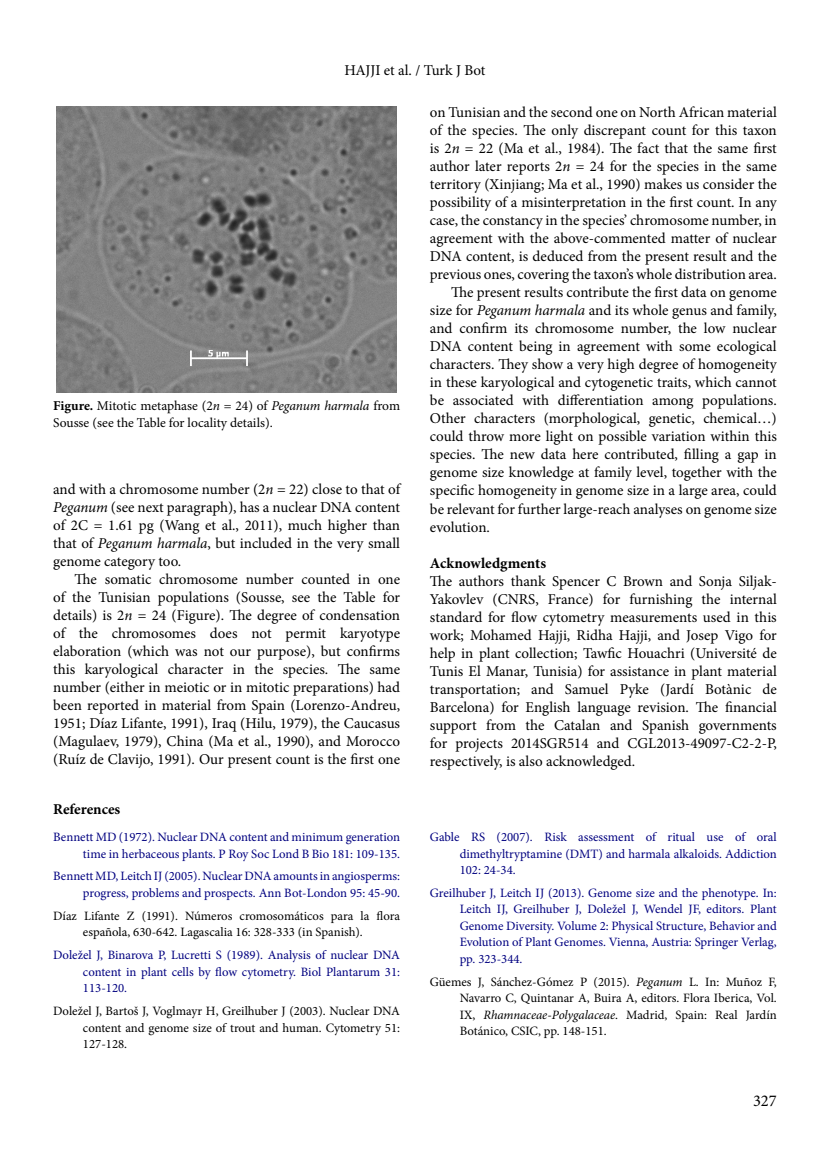
<style>
.page{position:relative;width:830px;height:1170px;background:#fff}
.page>*{position:absolute;margin:0;border:0;box-sizing:border-box;transform-origin:0 0}
.t1{font:16.5px "Minion Pro";color:#000}
.t2{font:15px/18px "Minion Pro";color:#000;text-align:justify}
.t3{font:700 15px "Minion Pro";color:#000}
.t4{font:13.5px/16.5px "Minion Pro";letter-spacing:-.005em;color:#000}
.t5{font:12.75px/16.5px "Minion Pro";color:#000080;text-align:justify}
.t6{font:12.75px/16.5px "Minion Pro";color:#000;text-align:justify}
.s1{font-weight:700}
.s2{font-style:italic}
</style>
<div class="page">
<img style="left:56px;top:106px;width:340px;height:286px">
<p class="t2" style="left:344px;top:61px;width:142px">HAJJI et al. / Turk J Bot</p>
<p class="t4" style="left:53px;top:397px;width:348px"><span class="s1">Figure.</span> Mitotic metaphase (2<span class="s2">n</span> = 24) of <span class="s2">Peganum harmala</span> from<br>Sousse (see the Table for locality details).</p>
<p class="t2" style="left:53px;top:480px;width:348px">and with a chromosome number (2<span class="s2">n</span> = 22) close to that of <span class="s2">Peganum</span> (see next paragraph), has a nuclear DNA content of 2C = 1.61 pg (Wang et al., 2011), much higher than that of <span class="s2">Peganum harmala</span>, but included in the very small genome category too.</p>
<p class="t2" style="left:53px;top:570px;width:348px;text-indent:21px">The somatic chromosome number counted in one of the Tunisian populations (Sousse, see the Table for details) is 2<span class="s2">n</span> = 24 (Figure). The degree of condensation of the chromosomes does not permit karyotype elaboration (which was not our purpose), but confirms this karyological character in the species. The same number (either in meiotic or in mitotic preparations) had been reported in material from Spain (Lorenzo-Andreu, 1951; Díaz Lifante, 1991), Iraq (Hilu, 1979), the Caucasus (Magulaev, 1979), China (Ma et al., 1990), and Morocco (Ruíz de Clavijo, 1991). Our present count is the first one</p>
<p class="t3" style="left:53px;top:798px;width:69px">References</p>
<p class="t5" style="left:53px;top:828px;width:348px;text-align:right">Bennett MD (1972). Nuclear DNA content and minimum generation time in herbaceous plants. P Roy Soc Lond B Bio 181: 109-135.</p>
<p class="t5" style="left:53px;top:868px;width:348px;text-align:right">Bennett MD, Leitch IJ (2005). Nuclear DNA amounts in angiosperms: progress, problems and prospects. Ann Bot-London 95: 45-90.</p>
<p class="t6" style="left:53px;top:907px;width:348px;text-align:center">Díaz Lifante Z (1991). Números cromosomáticos para la flora española, 630-642. Lagascalia 16: 328-333 (in Spanish).</p>
<p class="t5" style="left:83px;top:946px;width:318px;text-indent:-30px">Doležel J, Binarova P, Lucretti S (1989). Analysis of nuclear DNA content in plant cells by flow cytometry. Biol Plantarum 31:<br>113-120.</p>
<p class="t6" style="left:83px;top:1002px;width:318px;text-indent:-30px">Doležel J, Bartoš J, Voglmayr H, Greilhuber J (2003). Nuclear DNA content and genome size of trout and human. Cytometry 51:<br>127-128.</p>
<p class="t2" style="left:429px;top:103px;width:348px">on Tunisian and the second one on North African material</p>
<p class="t2" style="left:429px;top:121px;width:348px">of the species. The only discrepant count for this taxon</p>
<p class="t2" style="left:429px;top:139px;width:348px">is 2<span class="s2">n</span> = 22 (Ma et al., 1984). The fact that the same first</p>
<p class="t2" style="left:429px;top:157px;width:348px">author later reports 2<span class="s2">n</span> = 24 for the species in the same</p>
<p class="t2" style="left:429px;top:175px;width:348px">territory (Xinjiang; Ma et al., 1990) makes us consider the</p>
<p class="t2" style="left:429px;top:193px;width:348px">possibility of a misinterpretation in the first count. In any</p>
<p class="t2" style="left:429px;top:211px;width:348px">case, the constancy in the species’ chromosome number, in</p>
<p class="t2" style="left:429px;top:229px;width:348px">agreement with the above-commented matter of nuclear</p>
<p class="t2" style="left:429px;top:247px;width:348px">DNA content, is deduced from the present result and the</p>
<p class="t2" style="left:429px;top:265px;width:348px">previous ones, covering the taxon’s whole distribution area.</p>
<p class="t2" style="left:451px;top:283px;width:327px">The present results contribute the first data on genome</p>
<p class="t2" style="left:429px;top:301px;width:348px">size for <span class="s2">Peganum harmala</span> and its whole genus and family,</p>
<p class="t2" style="left:429px;top:319px;width:348px">and confirm its chromosome number, the low nuclear</p>
<p class="t2" style="left:429px;top:337px;width:348px">DNA content being in agreement with some ecological</p>
<p class="t2" style="left:429px;top:355px;width:348px">characters. They show a very high degree of homogeneity</p>
<p class="t2" style="left:429px;top:373px;width:348px">in these karyological and cytogenetic traits, which cannot</p>
<p class="t2" style="left:429px;top:391px;width:348px">be associated with differentiation among populations.</p>
<p class="t2" style="left:429px;top:409px;width:348px">Other characters (morphological, genetic, chemical…)</p>
<p class="t2" style="left:429px;top:427px;width:348px">could throw more light on possible variation within this</p>
<p class="t2" style="left:429px;top:445px;width:348px">species. The new data here contributed, filling a gap in</p>
<p class="t2" style="left:429px;top:463px;width:348px">genome size knowledge at family level, together with the</p>
<p class="t2" style="left:429px;top:481px;width:348px">specific homogeneity in genome size in a large area, could</p>
<p class="t2" style="left:429px;top:499px;width:348px">be relevant for further large-reach analyses on genome size</p>
<p class="t2" style="left:429px;top:517px;width:62px">evolution.</p>
<p class="t3" style="left:429px;top:552px;width:118px">Acknowledgments</p>
<p class="t2" style="left:429px;top:571px;width:348px">The authors thank Spencer C Brown and Sonja Siljak-Yakovlev (CNRS, France) for furnishing the internal standard for flow cytometry measurements used in this work; Mohamed Hajji, Ridha Hajji, and Josep Vigo for help in plant collection; Tawfic Houachri (Université de Tunis El Manar, Tunisia) for assistance in plant material transportation; and Samuel Pyke (Jardí Botànic de Barcelona) for English language revision. The financial support from the Catalan and Spanish governments for projects 2014SGR514 and CGL2013-49097-C2-2-P, respectively, is also acknowledged.</p>
<p class="t5" style="left:459px;top:828px;width:318px;text-indent:-30px">Gable RS (2007). Risk assessment of ritual use of oral dimethyltryptamine (DMT) and harmala alkaloids. Addiction 102: 24-34.</p>
<p class="t5" style="left:459px;top:884px;width:318px;text-indent:-30px">Greilhuber J, Leitch IJ (2013). Genome size and the phenotype. In:<br>Leitch IJ, Greilhuber J, Doležel J, Wendel JF, editors. Plant Genome Diversity. Volume 2: Physical Structure, Behavior and Evolution of Plant Genomes. Vienna, Austria: Springer Verlag, pp. 323-344.</p>
<p class="t6" style="left:459px;top:973px;width:318px;text-indent:-30px">Güemes J, Sánchez-Gómez P (2015). <span class="s2">Peganum</span> L. In: Muñoz F, Navarro C, Quintanar A, Buira A, editors. Flora Iberica, Vol.<br>IX, <span class="s2">Rhamnaceae</span>-<span class="s2">Polygalaceae</span>. Madrid, Spain: Real Jardín Botánico, CSIC, pp. 148-151.</p>
<p class="t1" style="left:752px;top:1089px;width:25px">327</p>
</div>
